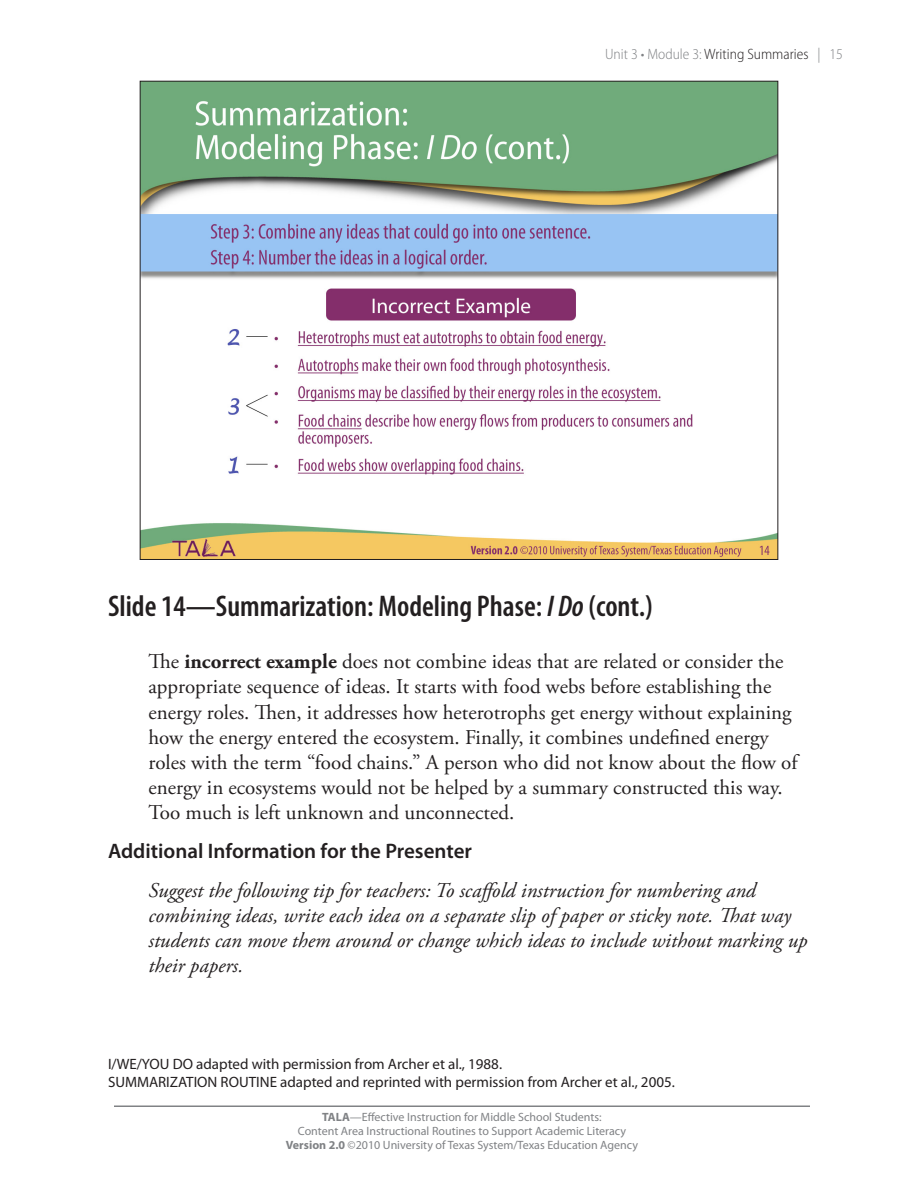
<style>
.page{position:relative;width:918px;height:1188px;background:#fff}
.page>*{position:absolute;margin:0;border:0;box-sizing:border-box;transform-origin:0 0}
.Slide_Name{font:600 condensed 30px "Myriad Pro";color:#231f20}
.Text{font:21px/25.2px "Adobe Garamond Pro";color:#231f20}
.AdditionalInfo{font:italic 21px/25.2px "Adobe Garamond Pro";color:#231f20}
.Activity{font:600 21px "Myriad Pro";color:#231f20}
.t1{font:15px/18px "Myriad Pro";color:#231f20}
.t2{font:300 semi-condensed 15px "Myriad Pro";color:#808285}
.t3{font:12px/14.4px "Myriad Pro";color:#808285;text-align:center}
.s1{color:#231f20}
.s2{font-style:italic}
.s3{font-weight:700}
</style>
<div class="page">
<hr style="left:114px;top:1106px;width:696px;height:1px;background:#808285">
<img style="left:142px;top:83px;width:634px;height:475px">
<p class="t2" style="left:605px;top:46px;width:239px">Unit 3 • Module 3: <span class="s1">Writing Summaries</span> | 15</p>
<p class="Slide_Name" style="left:108px;top:590px;width:546px">Slide 14—Summarization: Modeling Phase: <span class="s2">I Do</span> (cont.)</p>
<p class="Text" style="left:148px;top:650px;width:651px">The <span class="s3">incorrect example</span> does not combine ideas that are related or consider the appropriate sequence of ideas. It starts with food webs before establishing the energy roles. Then, it addresses how heterotrophs get energy without explaining how the energy entered the ecosystem. Finally, it combines undefined energy roles with the term “food chains.” A person who did not know about the flow of energy in ecosystems would not be helped by a summary constructed this way.<br>Too much is left unknown and unconnected.</p>
<p class="Activity" style="left:108px;top:839px;width:366px">Additional Information for the Presenter</p>
<p class="AdditionalInfo" style="left:148px;top:878px;width:661px">Suggest the following tip for teachers: To scaffold instruction for numbering and combining ideas, write each idea on a separate slip of paper or sticky note. That way students can move them around or change which ideas to include without marking up their papers.</p>
<p class="t1" style="left:108px;top:1055px;width:568px">I/WE/YOU DO adapted with permission from Archer et al., 1988.<br>SUMMARIZATION ROUTINE adapted and reprinted with permission from Archer et al., 2005.</p>
<p class="t3" style="left:286px;top:1110px;width:354px"><span class="s3">TALA</span>—Effective Instruction for Middle School Students:<br>Content Area Instructional Routines to Support Academic Literacy<br><span class="s3">Version 2.0</span> ©2010 University of Texas System/Texas Education Agency</p>
</div>
